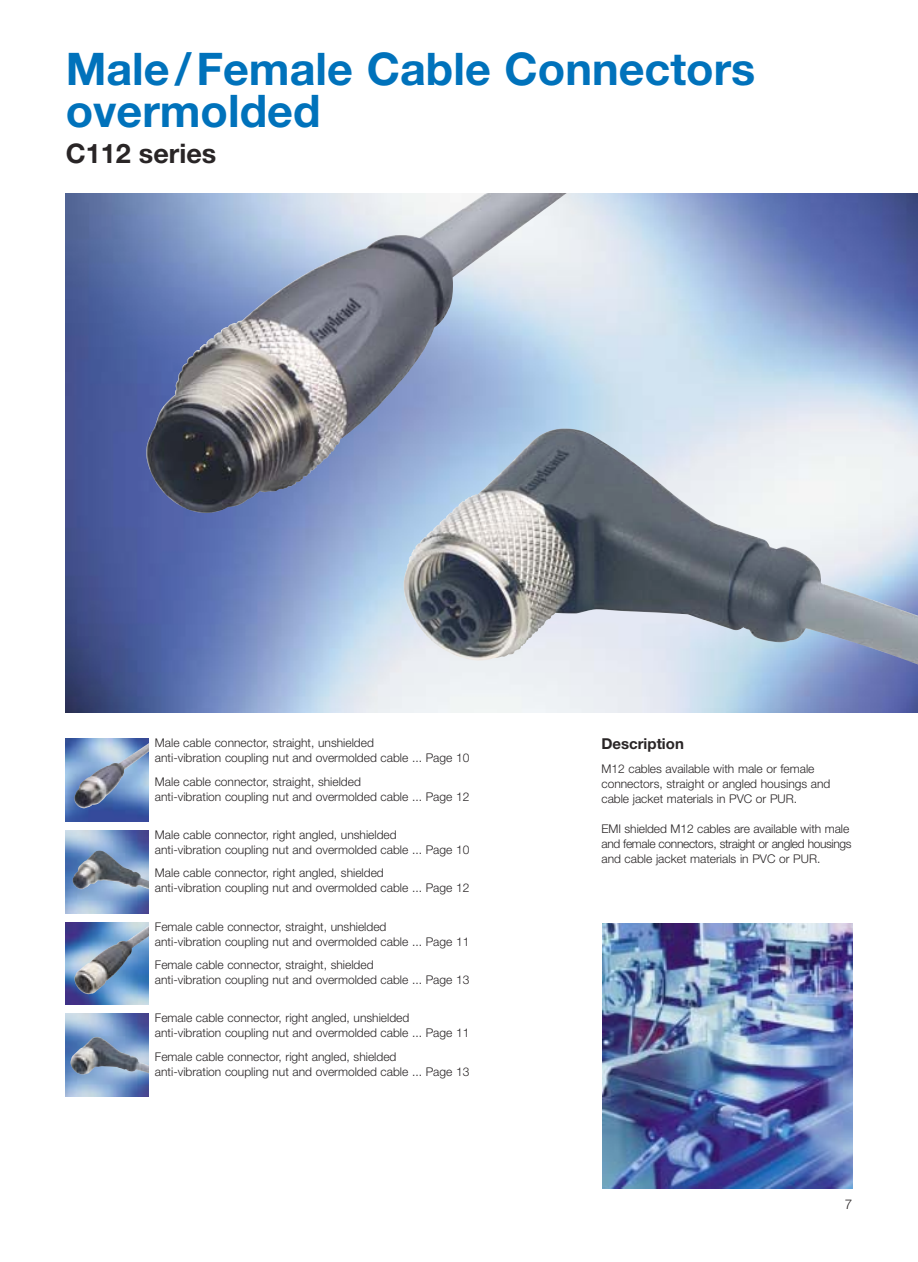
<style>
.page{position:relative;width:918px;height:1262px;background:#fff}
.page>*{position:absolute;margin:0;border:0;box-sizing:border-box;transform-origin:0 0}
.t1{font:700 45px/42px "Helvetica Neue";color:#0072bb}
.t2{font:700 27px "Helvetica Neue";color:#292526}
.t3{font:700 15px "Helvetica Neue";color:#292526}
.t4{font:300 13.5px "Helvetica Neue";color:#292526}
.t5{font:300 12px/15px "Helvetica Neue";color:#292526}
</style>
<div class="page">
<img style="left:66px;top:193px;width:852px;height:519px">
<img style="left:66px;top:830px;width:83px;height:83px">
<img style="left:66px;top:922px;width:83px;height:83px">
<img style="left:66px;top:738px;width:83px;height:83px">
<img style="left:66px;top:1013px;width:83px;height:83px">
<img style="left:146px;top:193px;width:423px;height:320px">
<img style="left:407px;top:428px;width:511px;height:239px">
<img style="left:74px;top:742px;width:75px;height:66px">
<img style="left:73px;top:850px;width:75px;height:40px">
<img style="left:71px;top:1036px;width:77px;height:39px">
<img style="left:74px;top:926px;width:74px;height:68px">
<img style="left:602px;top:923px;width:250px;height:265px">
<h1 class="t1" style="left:66px;top:52px;width:691px">Male/Female Cable Connectors overmolded</h1>
<h2 class="t2" style="left:66px;top:143px;width:152px">C112 series</h2>
<p class="t5" style="left:155px;top:736px;width:316px">Male cable connector, straight, unshielded<br>anti-vibration coupling nut and overmolded cable ... Page 10</p>
<p class="t5" style="left:155px;top:775px;width:316px">Male cable connector, straight, shielded<br>anti-vibration coupling nut and overmolded cable ... Page 12</p>
<p class="t5" style="left:155px;top:828px;width:316px">Male cable connector, right angled, unshielded<br>anti-vibration coupling nut and overmolded cable ... Page 10</p>
<p class="t5" style="left:155px;top:866px;width:316px">Male cable connector, right angled, shielded<br>anti-vibration coupling nut and overmolded cable ... Page 12</p>
<p class="t5" style="left:155px;top:920px;width:316px">Female cable connector, straight, unshielded<br>anti-vibration coupling nut and overmolded cable ... Page 11</p>
<p class="t5" style="left:155px;top:958px;width:316px">Female cable connector, straight, shielded<br>anti-vibration coupling nut and overmolded cable ... Page 13</p>
<p class="t5" style="left:155px;top:1011px;width:316px">Female cable connector, right angled, unshielded anti-vibration coupling nut and overmolded cable ... Page 11</p>
<p class="t5" style="left:155px;top:1050px;width:316px">Female cable connector, right angled, shielded<br>anti-vibration coupling nut and overmolded cable ... Page 13</p>
<p class="t3" style="left:601px;top:738px;width:84px">Description</p>
<p class="t5" style="left:601px;top:762px;width:231px">M12 cables available with male or female connectors, straight or angled housings and cable jacket materials in PVC or PUR.</p>
<p class="t5" style="left:601px;top:822px;width:252px">EMI shielded M12 cables are available with male and female connectors, straight or angled housings and cable jacket materials in PVC or PUR.</p>
<p class="t4" style="left:845px;top:1199px;width:9px">7</p>
</div>
